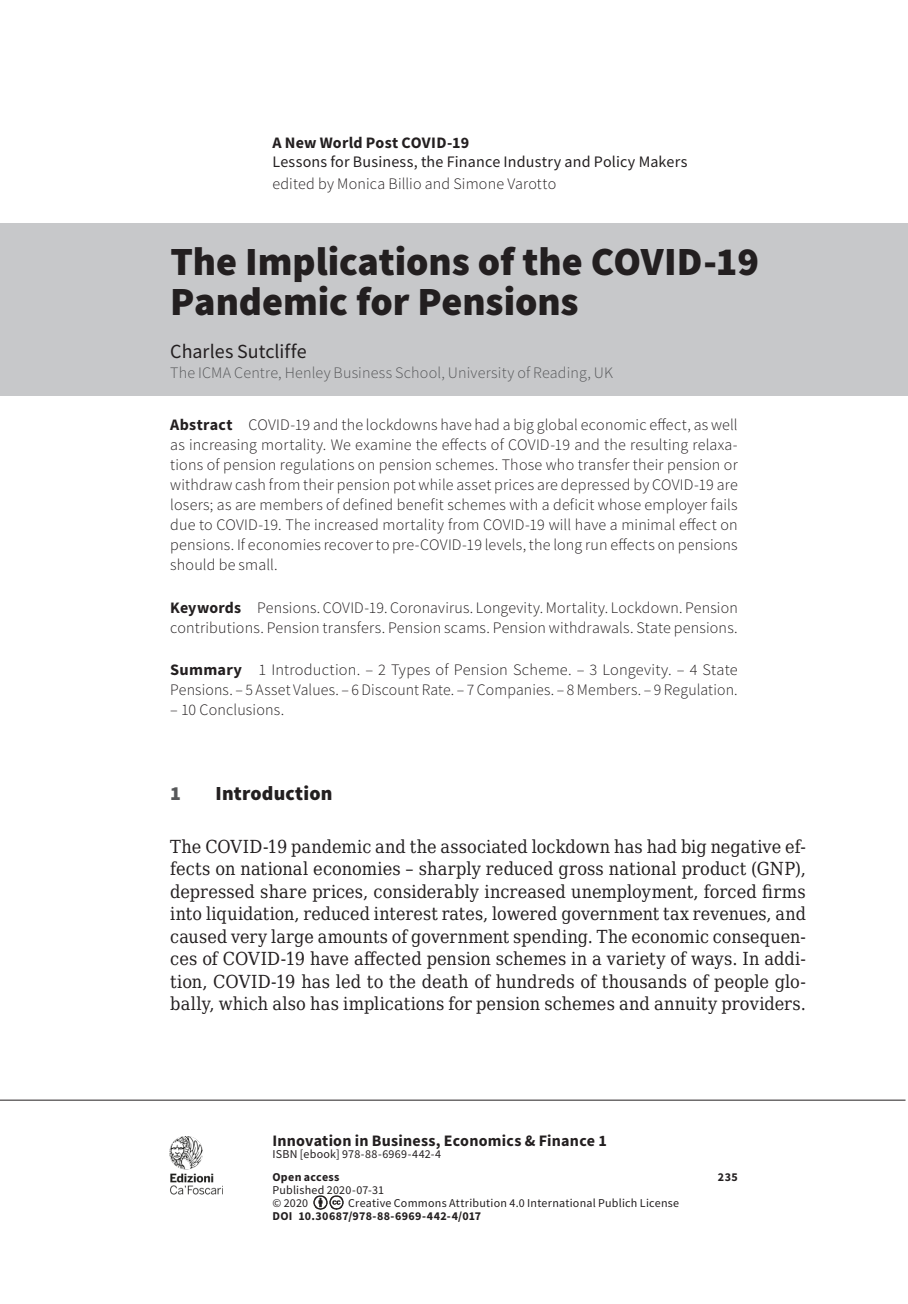
<style>
.page{position:relative;width:908px;height:1304px;background:#fff}
.page>*{position:absolute;margin:0;border:0;box-sizing:border-box;transform-origin:0 0}
._9101-ecf-titolo-sag{font:900 40px/40px "Source Sans Pro";color:#231f20}
._9103-ecf-autore-sag{font:20px "Source Sans Pro";color:#231f20}
.t1{font:900 20px "Source Sans Pro";letter-spacing:.01em;color:#231f20}
.t2{font:900 20px "Source Sans Pro";color:#57585a}
._031-ecf-para-1{font:18px/22.4px "DejaVu Serif Condensed";letter-spacing:-.005em;color:#231f20;text-align:justify}
._9105-ecf-abstract{font:300 16px/20px "Source Sans Pro";letter-spacing:.01em;color:#231f20;text-align:justify}
._9107-ecf-keywords{font:300 16px/20px "Source Sans Pro";letter-spacing:.01em;color:#231f20}
._9106-ecf-sommario{font:300 16px/20px "Source Sans Pro";letter-spacing:.01em;color:#231f20}
.t3{font:700 16px "Source Sans Pro";letter-spacing:.015em;color:#231f20}
._9104-ecf-autore-aff{font:300 16px "Source Sans Pro";letter-spacing:.01em;color:#57585a}
.t4{font:16px "Source Sans Pro";letter-spacing:.01em;color:#231f20}
.t5{font:12px/13px "Source Sans Pro";letter-spacing:.02em;color:#231f20}
.t6{font:700 12px "Source Sans Pro";letter-spacing:.025em;color:#231f20}
.s1{font-weight:700}
</style>
<div class="page">
<img style="left:313px;top:1195px;width:31px;height:15px">
<img style="left:169px;top:1136px;width:54px;height:59px">
<hr style="left:0;top:1100px;width:905px;height:1px;background:#231f20">
<div style="left:0;top:223px;width:907px;height:172px;background:#c7c8ca"></div>
<p class="t3" style="left:272px;top:132px;width:198px">A New World Post COVID-19</p>
<p class="t4" style="left:272px;top:152px;width:416px">Lessons for Business, the Finance Industry and Policy Makers</p>
<p class="_9105-ecf-abstract" style="left:272px;top:174px;width:285px">edited by Monica Billio and Simone Varotto</p>
<p class="_9101-ecf-titolo-sag" style="left:170px;top:241px;width:590px">The Implications of the COVID-19<br>Pandemic for Pensions</p>
<p class="_9103-ecf-autore-sag" style="left:170px;top:339px;width:138px">Charles Sutcliffe</p>
<p class="_9104-ecf-autore-aff" style="left:170px;top:363px;width:444px">The ICMA Centre, Henley Business School, University of Reading, UK</p>
<p class="_9105-ecf-abstract" style="left:170px;top:415px;width:568px"><span class="s1">Abstract</span> COVID-19 and the lockdowns have had a big global economic effect, as well as increasing mortality. We examine the effects of COVID-19 and the resulting relaxa&shy;tions of pension regulations on pension schemes. Those who transfer their pension or withdraw cash from their pension pot while asset prices are depressed by COVID-19 are losers; as are members of defined benefit schemes with a deficit whose employer fails due to COVID-19. The increased mortality from COVID-19 will have a minimal effect on pensions. If economies recover to pre-COVID-19 levels, the long run effects on pensions should be small.</p>
<p class="_9107-ecf-keywords" style="left:170px;top:597px;width:568px"><span class="s1">Keywords</span> Pensions. COVID-19. Coronavirus. Longevity. Mortality. Lockdown. Pension contributions. Pension transfers. Pension scams. Pension withdrawals. State pensions.</p>
<p class="_9106-ecf-sommario" style="left:170px;top:660px;width:568px"><span class="s1">Summary</span> 1 Introduction. – 2 Types of Pension Scheme. – 3 Longevity. – 4 State<br>Pensions. – 5 Asset Values. – 6 Discount Rate. – 7 Companies. – 8 Members. – 9 Regulation.</p>
<p class="_9106-ecf-sommario" style="left:170px;top:700px;width:115px">– 10 Conclusions.</p>
<p class="t2" style="left:170px;top:780px;width:12px">1</p>
<p class="t1" style="left:215px;top:780px;width:118px">Introduction</p>
<p class="_031-ecf-para-1" style="left:170px;top:835px;width:637px">The COVID-19 pandemic and the associated lockdown has had big negative ef&shy;fects on national economies – sharply reduced gross national product (GNP), depressed share prices, considerably increased unemployment, forced firms into liquidation, reduced interest rates, lowered government tax revenues, and caused very large amounts of government spending. The economic consequen&shy;ces of COVID-19 have affected pension schemes in a variety of ways. In addi&shy;tion, COVID-19 has led to the death of hundreds of thousands of people glo&shy;bally, which also has implications for pension schemes and annuity providers.</p>
<p class="t3" style="left:272px;top:1130px;width:336px">Innovation in Business, Economics &amp; Finance 1</p>
<p class="t5" style="left:272px;top:1148px;width:170px">ISBN [ebook] 978-88-6969-442-4</p>
<p class="t6" style="left:272px;top:1169px;width:69px">Open access</p>
<p class="t6" style="left:717px;top:1169px;width:21px">235</p>
<p class="t5" style="left:272px;top:1184px;width:113px">Published 2020-07-31 © 2020</p>
<p class="t5" style="left:348px;top:1197px;width:332px">Creative Commons Attribution 4.0 International Publich License</p>
<p class="t6" style="left:272px;top:1208px;width:210px">DOI 10.30687/978-88-6969-442-4/017</p>
</div>
